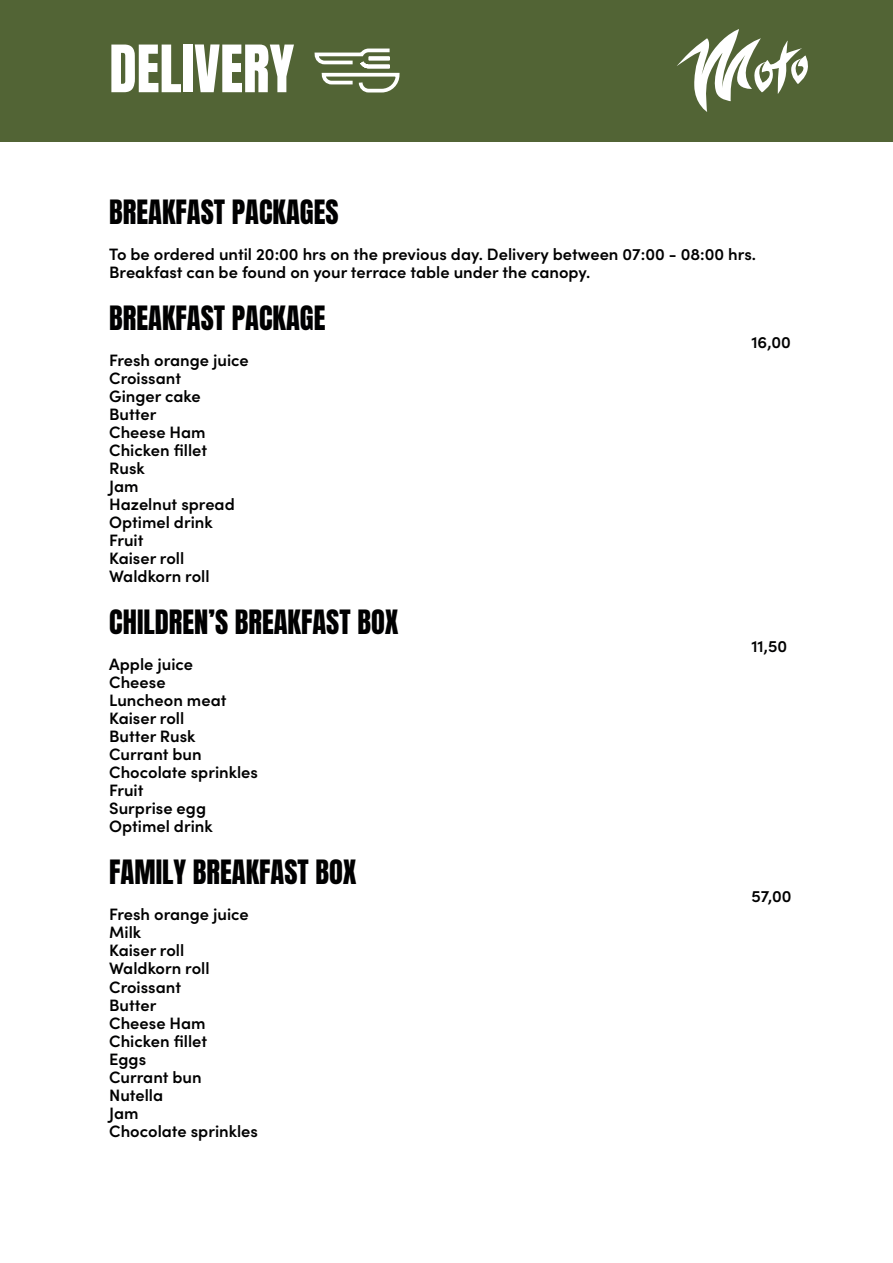
<style>
.page{position:relative;width:893px;height:1263px;background:#fff}
.page>*{position:absolute;margin:0;border:0;box-sizing:border-box;transform-origin:0 0}
.t1{font:55.5px "Anton";color:#fff}
.Kopje{font:28.5px "Anton";color:#000001}
.Gerecht{font:600 16.5px "Sofia Pro";color:#000001}
</style>
<div class="page">
<div style="left:0;top:0;width:893px;height:141px;background:#526435"></div>
<svg style="left:314px;top:48px;width:86px;height:45px"></svg>
<svg style="left:677px;top:29px;width:131px;height:83px"></svg>
<p class="t1" style="left:109px;top:41px;width:186px">DELIVERY</p>
<p class="Kopje" style="left:109px;top:197px;width:231px">BREAKFAST PACKAGES</p>
<p class="Gerecht" style="left:109px;top:242px;width:648px">To be ordered until 20:00 hrs on the previous day. Delivery between 07:00 - 08:00 hrs.</p>
<p class="Gerecht" style="left:109px;top:260px;width:482px">Breakfast can be found on your terrace table under the canopy.</p>
<p class="Kopje" style="left:109px;top:303px;width:218px">BREAKFAST PACKAGE</p>
<p class="Gerecht" style="left:751px;top:330px;width:41px">16,00</p>
<p class="Gerecht" style="left:109px;top:348px;width:141px">Fresh orange juice</p>
<p class="Gerecht" style="left:109px;top:366px;width:73px">Croissant</p>
<p class="Gerecht" style="left:109px;top:384px;width:93px">Ginger cake</p>
<p class="Gerecht" style="left:109px;top:402px;width:49px">Butter</p>
<p class="Gerecht" style="left:109px;top:420px;width:98px">Cheese Ham</p>
<p class="Gerecht" style="left:109px;top:438px;width:99px">Chicken fillet</p>
<p class="Gerecht" style="left:109px;top:456px;width:37px">Rusk</p>
<p class="Gerecht" style="left:109px;top:474px;width:31px">Jam</p>
<p class="Gerecht" style="left:109px;top:492px;width:127px">Hazelnut spread</p>
<p class="Gerecht" style="left:109px;top:510px;width:105px">Optimel drink</p>
<p class="Gerecht" style="left:109px;top:528px;width:36px">Fruit</p>
<p class="Gerecht" style="left:109px;top:546px;width:76px">Kaiser roll</p>
<p class="Gerecht" style="left:109px;top:564px;width:102px">Waldkorn roll</p>
<p class="Kopje" style="left:109px;top:608px;width:291px">CHILDREN’S BREAKFAST BOX</p>
<p class="Gerecht" style="left:751px;top:634px;width:37px">11,50</p>
<p class="Gerecht" style="left:109px;top:652px;width:85px">Apple juice</p>
<p class="Gerecht" style="left:109px;top:670px;width:58px">Cheese</p>
<p class="Gerecht" style="left:109px;top:688px;width:119px">Luncheon meat</p>
<p class="Gerecht" style="left:109px;top:706px;width:76px">Kaiser roll</p>
<p class="Gerecht" style="left:109px;top:724px;width:88px">Butter Rusk</p>
<p class="Gerecht" style="left:109px;top:742px;width:94px">Currant bun</p>
<p class="Gerecht" style="left:109px;top:760px;width:150px">Chocolate sprinkles</p>
<p class="Gerecht" style="left:109px;top:778px;width:36px">Fruit</p>
<p class="Gerecht" style="left:109px;top:796px;width:98px">Surprise egg</p>
<p class="Gerecht" style="left:109px;top:814px;width:105px">Optimel drink</p>
<p class="Kopje" style="left:109px;top:858px;width:249px">FAMILY BREAKFAST BOX</p>
<p class="Gerecht" style="left:751px;top:884px;width:42px">57,00</p>
<p class="Gerecht" style="left:109px;top:902px;width:141px">Fresh orange juice</p>
<p class="Gerecht" style="left:109px;top:920px;width:33px">Milk</p>
<p class="Gerecht" style="left:109px;top:938px;width:76px">Kaiser roll</p>
<p class="Gerecht" style="left:109px;top:956px;width:102px">Waldkorn roll</p>
<p class="Gerecht" style="left:109px;top:974px;width:73px">Croissant</p>
<p class="Gerecht" style="left:109px;top:992px;width:49px">Butter</p>
<p class="Gerecht" style="left:109px;top:1010px;width:98px">Cheese Ham</p>
<p class="Gerecht" style="left:109px;top:1028px;width:99px">Chicken fillet</p>
<p class="Gerecht" style="left:109px;top:1046px;width:38px">Eggs</p>
<p class="Gerecht" style="left:109px;top:1064px;width:94px">Currant bun</p>
<p class="Gerecht" style="left:109px;top:1082px;width:55px">Nutella</p>
<p class="Gerecht" style="left:109px;top:1100px;width:31px">Jam</p>
<p class="Gerecht" style="left:109px;top:1118px;width:150px">Chocolate sprinkles</p>
</div>
